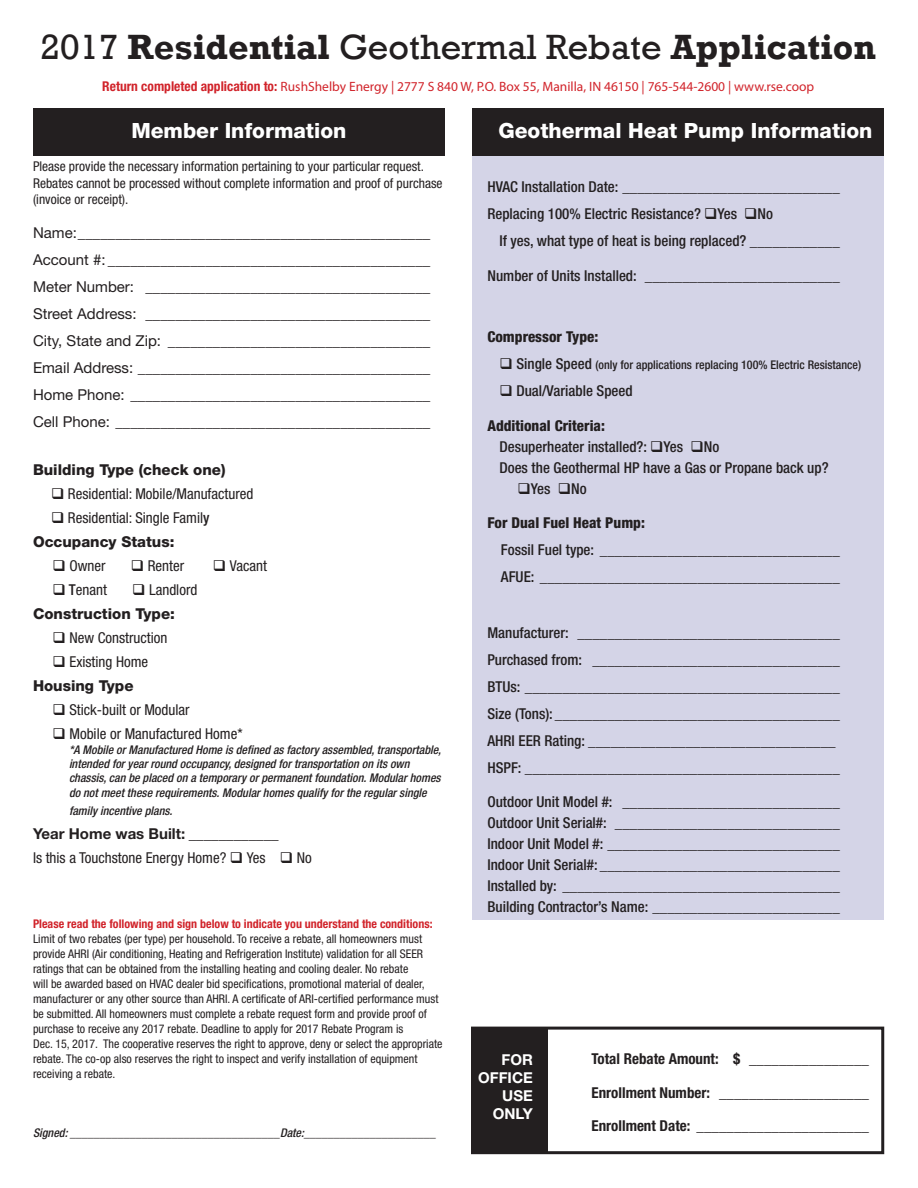
<style>
.page{position:relative;width:918px;height:1188px;background:#fff}
.page>*{position:absolute;margin:0;border:0;box-sizing:border-box;transform-origin:0 0}
.t1{font:700 36px "Rockwell";color:#231f20}
.t2{font:800 21px "Helvetica Neue LT Std";color:#fff}
.t3{font:500 condensed 15px "Helvetica Neue LT Std";color:#231f20}
.t4{font:15px "Helvetica Neue LT Std";color:#231f20}
.t5{font:condensed 15px "Helvetica Neue LT Std";color:#231f20}
.t6{font:700 condensed 15px "Helvetica Neue LT Std";color:#231f20}
.t7{font:800 condensed 15px "Helvetica Neue LT Std";color:#231f20}
.t8{font:800 15px "Helvetica Neue LT Std";color:#231f20}
.t9{font:700 15px "Helvetica Neue LT Std";color:#231f20}
.t10{font:700 15px/18px "Helvetica Neue LT Std";color:#fff;text-align:right}
.t11{font:condensed 13.5px/16.5px "Helvetica Neue LT Std";color:#231f20}
.t12{font:13.5px "Myriad Pro";color:#d1232a}
.t13{font:condensed 12px/15px "Helvetica Neue LT Std";color:#231f20}
.t14{font:italic 500 condensed 12px/14.4px "Helvetica Neue LT Std";color:#231f20}
.t15{font:700 condensed 12px "Helvetica Neue LT Std";color:#d1232a}
.t16{font:500 condensed 12px "Helvetica Neue LT Std";color:#231f20}
.s1{font-weight:400}
.s2{font-family:"Helvetica Neue LT Std";font-weight:700;font-stretch:condensed}
.s3{font-weight:500}
.s4{font-weight:500;font-stretch:condensed}
.s5{font-size:15px}
</style>
<div class="page">
<div style="left:472px;top:109px;width:412px;height:811px;background:#d4d4e7"></div>
<div style="left:471px;top:1027px;width:413px;height:127px;border:3px solid #231f20"></div>
<div style="left:472px;top:109px;width:412px;height:47px;background:#231f20"></div>
<div style="left:472px;top:1027px;width:76px;height:126px;background:#231f20"></div>
<div style="left:33px;top:109px;width:412px;height:47px;background:#231f20"></div>
<p class="t1" style="left:41px;top:25px;width:837px"><span class="s1">2017</span> Residential <span class="s1">Geothermal Rebate</span> Application</p>
<p class="t12" style="left:102px;top:78px;width:713px"><span class="s2">Return completed application to:</span> RushShelby Energy | 2777 S 840 W, P.O. Box 55, Manilla, IN 46150 | 765-544-2600 | www.rse.coop</p>
<p class="t2" style="left:131px;top:118px;width:217px">Member Information</p>
<p class="t11" style="left:33px;top:158px;width:411px">Please provide the necessary information pertaining to your particular request.<br>Rebates cannot be processed without complete information and proof of purchase (invoice or receipt).</p>
<p class="t4" style="left:33px;top:224px;width:399px">Name:_______________________________________________</p>
<p class="t4" style="left:33px;top:251px;width:399px">Account #: ___________________________________________</p>
<p class="t4" style="left:33px;top:278px;width:399px">Meter Number: ______________________________________</p>
<p class="t4" style="left:33px;top:305px;width:399px">Street Address: ______________________________________</p>
<p class="t4" style="left:33px;top:332px;width:399px">City, State and Zip: ___________________________________</p>
<p class="t4" style="left:33px;top:359px;width:399px">Email Address: _______________________________________</p>
<p class="t4" style="left:33px;top:386px;width:399px">Home Phone: ________________________________________</p>
<p class="t4" style="left:33px;top:413px;width:399px">Cell Phone: __________________________________________</p>
<p class="t8" style="left:33px;top:461px;width:194px">Building Type (check one)</p>
<p class="t5" style="left:51px;top:485px;width:204px">❑ Residential: Mobile/Manufactured</p>
<p class="t5" style="left:51px;top:509px;width:160px">❑ Residential: Single Famil<span class="s3">y</span></p>
<p class="t8" style="left:33px;top:533px;width:143px">Occupancy Status:</p>
<p class="t5" style="left:52px;top:557px;width:55px">❑ Owner</p>
<p class="t5" style="left:131px;top:557px;width:55px">❑ Renter</p>
<p class="t5" style="left:213px;top:557px;width:56px">❑ Vacant</p>
<p class="t5" style="left:52px;top:581px;width:56px">❑ <span class="s3">T</span>enant</p>
<p class="t5" style="left:132px;top:581px;width:67px">❑ Landlord</p>
<p class="t8" style="left:33px;top:605px;width:143px">Construction Type:</p>
<p class="t5" style="left:52px;top:629px;width:116px">❑ New Construction</p>
<p class="t5" style="left:52px;top:653px;width:97px">❑ Existing Home</p>
<p class="t8" style="left:33px;top:677px;width:102px">Housing Type</p>
<p class="t5" style="left:52px;top:701px;width:139px">❑ Stick-built or Modular</p>
<p class="t5" style="left:52px;top:725px;width:192px">❑ Mobile or Manufactured Home*</p>
<p class="t14" style="left:69px;top:742px;width:373px">*A Mobile or Manufactured Home is defined as factory assembled, transportable, intended for year round occupancy, designed for transportation on its own chassis, can be placed on a temporary or permanent foundation. Modular homes do not meet these requirements. Modular homes qualify for the regular single</p>
<p class="t14" style="left:69px;top:804px;width:105px">family incentive plans.</p>
<p class="t9" style="left:33px;top:824px;width:247px">Year Home was Built: <span class="s4">____________</span></p>
<p class="t5" style="left:33px;top:849px;width:280px">Is this a Touchstone Energy Home? ❑ Yes ❑ No</p>
<p class="t15" style="left:33px;top:917px;width:401px">Please read the following and sign below to indicate you understand the conditions:</p>
<p class="t13" style="left:33px;top:932px;width:411px">Limit of two rebates (per type) per household. To receive a rebate, all homeowners must provide AHRI (Air conditioning, Heating and Refrigeration Institute) validation for all SEER ratings that can be obtained from the installing heating and cooling dealer. No rebate<br>will be awarded based on HVAC dealer bid specifications, promotional material of dealer, manufacturer or any other source than AHRI. A certificate of ARI-certified performance must be submitted. All homeowners must complete a rebate request form and provide proof of purchase to receive any 2017 rebate. Deadline to apply for 2017 Rebate Program is<br>Dec. 15, 2017. The cooperative reserves the right to approve, deny or select the appropriate rebate. The co-op also reserves the right to inspect and verify installation of equipment receiving a rebate.</p>
<p class="t14" style="left:33px;top:1126px;width:405px">Signed: ___________________________________Date:______________________</p>
<p class="t2" style="left:498px;top:118px;width:376px">Geothermal Heat Pump Information</p>
<p class="t3" style="left:487px;top:178px;width:354px">HVAC Installation Date: _____________________________</p>
<p class="t3" style="left:487px;top:205px;width:287px">Replacing 100% Electric Resistance? ❑Yes ❑No</p>
<p class="t3" style="left:499px;top:232px;width:342px">If yes, what type of heat is being replaced? ____________</p>
<p class="t7" style="left:487px;top:266px;width:354px"><span class="s3">Number of Units Installed:</span> __________________________</p>
<p class="t7" style="left:487px;top:327px;width:112px">Compressor Type:</p>
<p class="t16" style="left:499px;top:358px;width:363px">❑ <span class="s5">Single Speed</span> (only for applications replacing 100% Electric Resistance)</p>
<p class="t3" style="left:499px;top:382px;width:135px">❑ Dual/Variable Speed</p>
<p class="t7" style="left:487px;top:416px;width:119px">Additional Criteria:</p>
<p class="t3" style="left:499px;top:437px;width:221px">Desuperheater installed?: ❑Yes ❑No</p>
<p class="t3" style="left:499px;top:458px;width:331px">Does the Geothermal HP have a Gas or Propane back up?</p>
<p class="t3" style="left:517px;top:479px;width:71px">❑Yes ❑No</p>
<p class="t7" style="left:487px;top:513px;width:159px">For Dual Fuel Heat Pump:</p>
<p class="t3" style="left:501px;top:541px;width:340px">Fossil Fuel type: ________________________________</p>
<p class="t3" style="left:501px;top:568px;width:340px">AFUE: ________________________________________</p>
<p class="t3" style="left:487px;top:623px;width:354px">Manufacturer: ___________________________________</p>
<p class="t3" style="left:487px;top:650px;width:354px">Purchased from: _________________________________</p>
<p class="t3" style="left:487px;top:677px;width:354px">BTUs: __________________________________________</p>
<p class="t3" style="left:487px;top:704px;width:354px">Size (Tons): ______________________________________</p>
<p class="t3" style="left:487px;top:731px;width:350px">AHRI EER Rating: _________________________________</p>
<p class="t3" style="left:487px;top:758px;width:354px">HSPF: __________________________________________</p>
<p class="t3" style="left:487px;top:793px;width:354px">Outdoor Unit Model #: _____________________________</p>
<p class="t3" style="left:487px;top:814px;width:354px">Outdoor Unit Serial#: ______________________________</p>
<p class="t3" style="left:487px;top:835px;width:354px">Indoor Unit Model #: _______________________________</p>
<p class="t3" style="left:487px;top:856px;width:354px">Indoor Unit Serial#: ________________________________</p>
<p class="t3" style="left:487px;top:877px;width:354px">Installed by: _____________________________________</p>
<p class="t3" style="left:487px;top:898px;width:354px">Building Contractor’s Name: _________________________</p>
<p class="t10" style="left:478px;top:1051px;width:56px">FOR<br>OFFICE<br>USE<br>ONLY</p>
<p class="t6" style="left:592px;top:1050px;width:279px">Total Rebate Amount: $ ________________</p>
<p class="t6" style="left:592px;top:1083px;width:279px">Enrollment Number: ____________________</p>
<p class="t6" style="left:592px;top:1117px;width:279px">Enrollment Date: _______________________</p>
</div>
